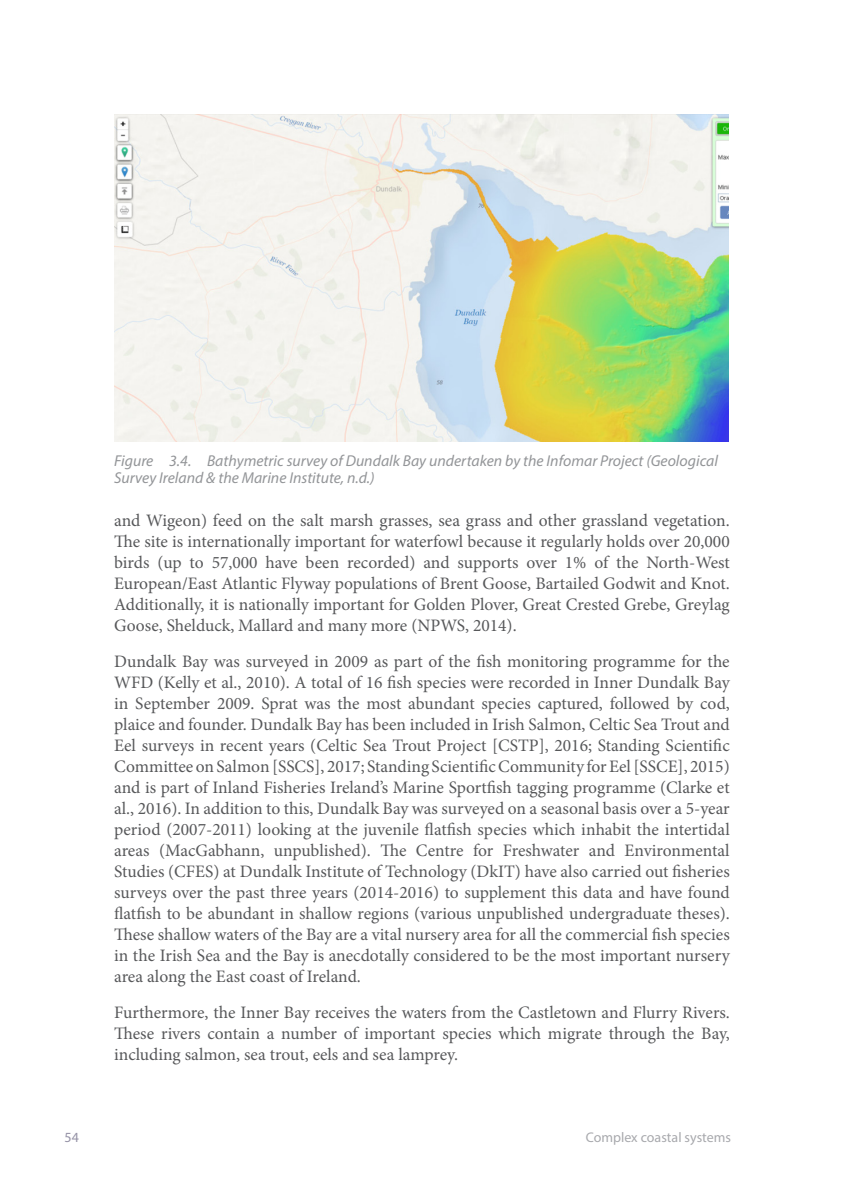
<style>
.page{position:relative;width:844px;height:1191px;background:#fff}
.page>*{position:absolute;margin:0;border:0;box-sizing:border-box;transform-origin:0 0}
.t1{font:17.5px/21px "Minion Pro";letter-spacing:-.005em;color:#57585a;text-align:justify}
.t2{font:italic 15.75px/17.5px "Myriad Pro";color:#939598}
.t3{font:14px "Myriad Pro";color:#a8a9ad}
.t4{font:14px "Myriad Pro";color:#9592a6}
</style>
<div class="page">
<img style="left:114px;top:114px;width:614px;height:327px">
<p class="t2" style="left:114px;top:451px;width:605px">Figure 3.4. Bathymetric survey of Dundalk Bay undertaken by the Infomar Project (Geological<br>Survey Ireland &amp; the Marine Institute, n.d.)</p>
<p class="t1" style="left:114px;top:510px;width:617px">and Wigeon) feed on the salt marsh grasses, sea grass and other grassland vegetation.<br>The site is internationally important for waterfowl because it regularly holds over 20,000 birds (up to 57,000 have been recorded) and supports over 1% of the North-West European/East Atlantic Flyway populations of Brent Goose, Bartailed Godwit and Knot.<br>Additionally, it is nationally important for Golden Plover, Great Crested Grebe, Greylag Goose, Shelduck, Mallard and many more (NPWS, 2014).</p>
<p class="t1" style="left:114px;top:651px;width:617px">Dundalk Bay was surveyed in 2009 as part of the fish monitoring programme for the WFD (Kelly et al., 2010). A total of 16 fish species were recorded in Inner Dundalk Bay in September 2009. Sprat was the most abundant species captured, followed by cod, plaice and founder. Dundalk Bay has been included in Irish Salmon, Celtic Sea Trout and Eel surveys in recent years (Celtic Sea Trout Project [CSTP], 2016; Standing Scientific Committee on Salmon [SSCS], 2017; Standing Scientific Community for Eel [SSCE], 2015) and is part of Inland Fisheries Ireland’s Marine Sportfish tagging programme (Clarke et al., 2016). In addition to this, Dundalk Bay was surveyed on a seasonal basis over a 5-year period (2007-2011) looking at the juvenile flatfish species which inhabit the intertidal areas (MacGabhann, unpublished). The Centre for Freshwater and Environmental Studies (CFES) at Dundalk Institute of Technology (DkIT) have also carried out fisheries surveys over the past three years (2014-2016) to supplement this data and have found flatfish to be abundant in shallow regions (various unpublished undergraduate theses).<br>These shallow waters of the Bay are a vital nursery area for all the commercial fish species in the Irish Sea and the Bay is anecdotally considered to be the most important nursery area along the East coast of Ireland.</p>
<p class="t1" style="left:114px;top:1001px;width:617px">Furthermore, the Inner Bay receives the waters from the Castletown and Flurry Rivers.<br>These rivers contain a number of important species which migrate through the Bay, including salmon, sea trout, eels and sea lamprey.</p>
<p class="t4" style="left:64px;top:1128px;width:16px">54</p>
<p class="t3" style="left:585px;top:1128px;width:147px">Complex coastal systems</p>
</div>
